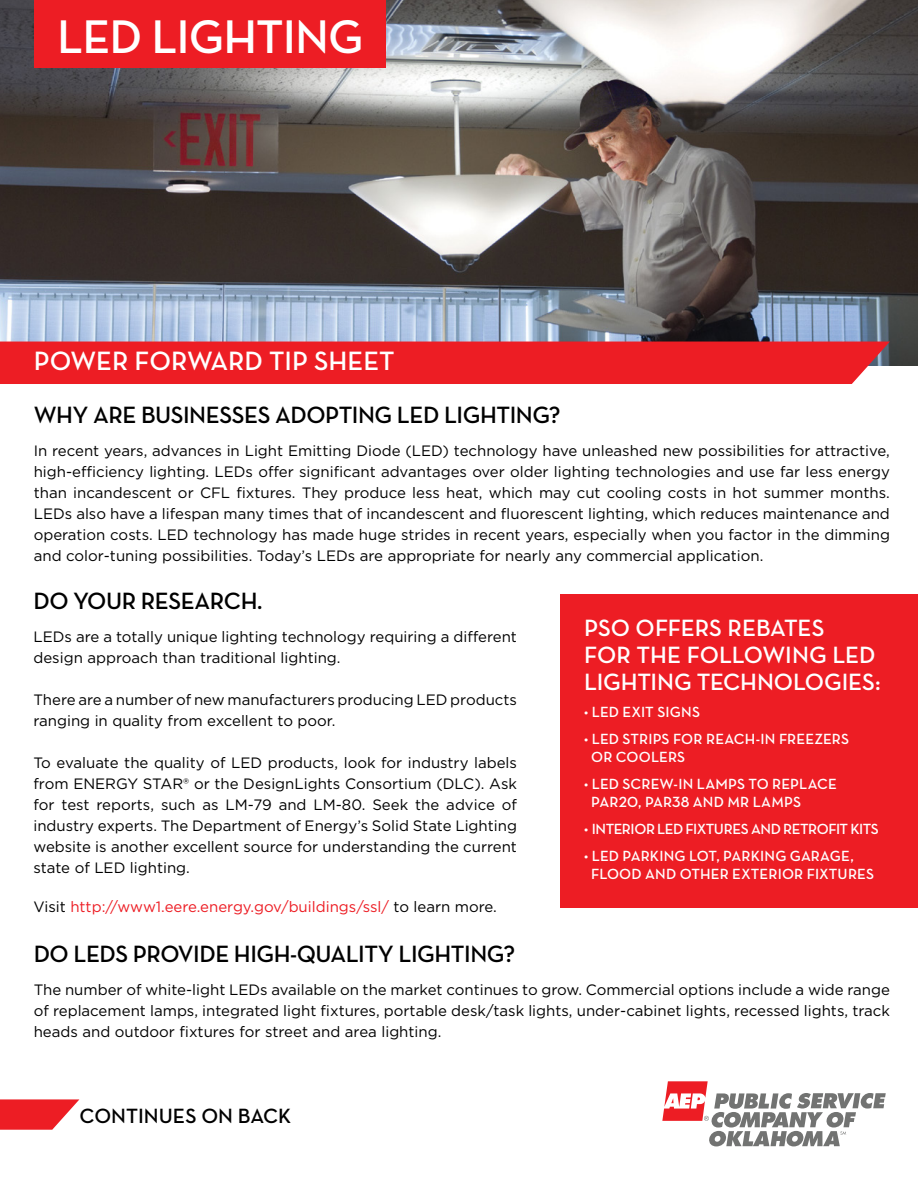
<style>
.page{position:relative;width:918px;height:1188px;background:#fff}
.page>*{position:absolute;margin:0;border:0;box-sizing:border-box;transform-origin:0 0}
.t1{font:600 48px "Neutra Text";letter-spacing:-.02em;color:#fff}
.t2{font:600 27px "Neutra Text";color:#fff}
.t3{font:600 24px "Neutra Text";letter-spacing:-.02em;color:#000}
.t4{font:600 24px/27px "Neutra Text";letter-spacing:-.01em;color:#fff}
.t5{font:600 21px "Neutra Text";color:#000}
.t6{font:15px/21px "Gotham";color:#000;text-align:justify}
.t7{font:600 15px/18px "Neutra Text";color:#fff}
.t8{font:15px "Gotham";color:#ed1d24}
.t9{font:600 15px "Neutra Text";letter-spacing:-.035em;color:#fff}
.t10{font:15px "Neutra Text Demi Alt";letter-spacing:.01em;color:#fff}
.s1{color:#000}
</style>
<div class="page">
<div style="left:561px;top:594px;width:357px;height:313px;background:#ed1d24"></div>
<img style="left:0;top:0;width:918px;height:365px">
<div style="left:0;top:342px;width:890px;height:42px;background:#ed1d24"></div>
<svg style="left:0;top:1099px;width:79px;height:31px"></svg>
<div style="left:34px;top:0;width:352px;height:67px;background:#ed1d24"></div>
<svg style="left:662px;top:1081px;width:224px;height:65px"></svg>
<h1 class="t1" style="left:57px;top:7px;width:308px">LED LIGHTING</h1>
<h2 class="t2" style="left:34px;top:344px;width:363px">POWER FORWARD TIP SHEET</h2>
<h3 class="t3" style="left:34px;top:400px;width:528px">WHY ARE BUSINESSES ADOPTING LED LIGHTING?</h3>
<p class="t6" style="left:34px;top:440px;width:858px">In recent years, advances in Light Emitting Diode (LED) technology have unleashed new possibilities for attractive, high-efficiency lighting. LEDs offer significant advantages over older lighting technologies and use far less energy than incandescent or CFL fixtures. They produce less heat, which may cut cooling costs in hot summer months.<br>LEDs also have a lifespan many times that of incandescent and fluorescent lighting, which reduces maintenance and operation costs. LED technology has made huge strides in recent years, especially when you factor in the dimming and color-tuning possibilities. Today’s LEDs are appropriate for nearly any commercial application.</p>
<h3 class="t3" style="left:33px;top:586px;width:230px">DO YOUR RESEARCH.</h3>
<p class="t6" style="left:33px;top:626px;width:485px">LEDs are a totally unique lighting technology requiring a different design approach than traditional lighting.</p>
<p class="t6" style="left:33px;top:689px;width:485px">There are a number of new manufacturers producing LED products ranging in quality from excellent to poor.</p>
<p class="t6" style="left:33px;top:752px;width:485px">To evaluate the quality of LED products, look for industry labels from ENERGY STAR® or the DesignLights Consortium (DLC). Ask for test reports, such as LM-79 and LM-80. Seek the advice of industry experts. The Department of Energy’s Solid State Lighting website is another excellent source for understanding the current state of LED lighting.</p>
<p class="t8" style="left:33px;top:897px;width:465px"><span class="s1">Visit</span> http://www1.eere.energy.gov/buildings/ssl/ <span class="s1">to learn more.</span></p>
<h3 class="t4" style="left:584px;top:614px;width:298px">PSO OFFERS REBATES<br>FOR THE FOLLOWING LED<br>LIGHTING TECHNOLOGIES:</h3>
<p class="t7" style="left:584px;top:702px;width:117px">• LED EXIT SIGNS</p>
<p class="t7" style="left:591px;top:729px;width:260px;text-indent:-7px">• LED STRIPS FOR REACH-IN FREEZERS<br>OR COOLERS</p>
<p class="t7" style="left:584px;top:774px;width:254px">• LED SCREW-IN LAMPS TO REPLACE</p>
<p class="t10" style="left:591px;top:793px;width:211px">PAR20, PAR38 AND MR LAMPS</p>
<p class="t9" style="left:584px;top:820px;width:296px">• INTERIOR LED FIXTURES AND RETROFIT KITS</p>
<p class="t7" style="left:591px;top:846px;width:285px;text-indent:-7px">• LED PARKING LOT, PARKING GARAGE,<br>FLOOD AND OTHER EXTERIOR FIXTURES</p>
<h3 class="t3" style="left:34px;top:939px;width:483px">DO LEDS PROVIDE HIGH-QUALITY LIGHTING?</h3>
<p class="t6" style="left:34px;top:979px;width:858px">The number of white-light LEDs available on the market continues to grow. Commercial options include a wide range of replacement lamps, integrated light fixtures, portable desk/task lights, under-cabinet lights, recessed lights, track heads and outdoor fixtures for street and area lighting.</p>
<h3 class="t5" style="left:79px;top:1103px;width:214px">CONTINUES ON BACK</h3>
</div>
